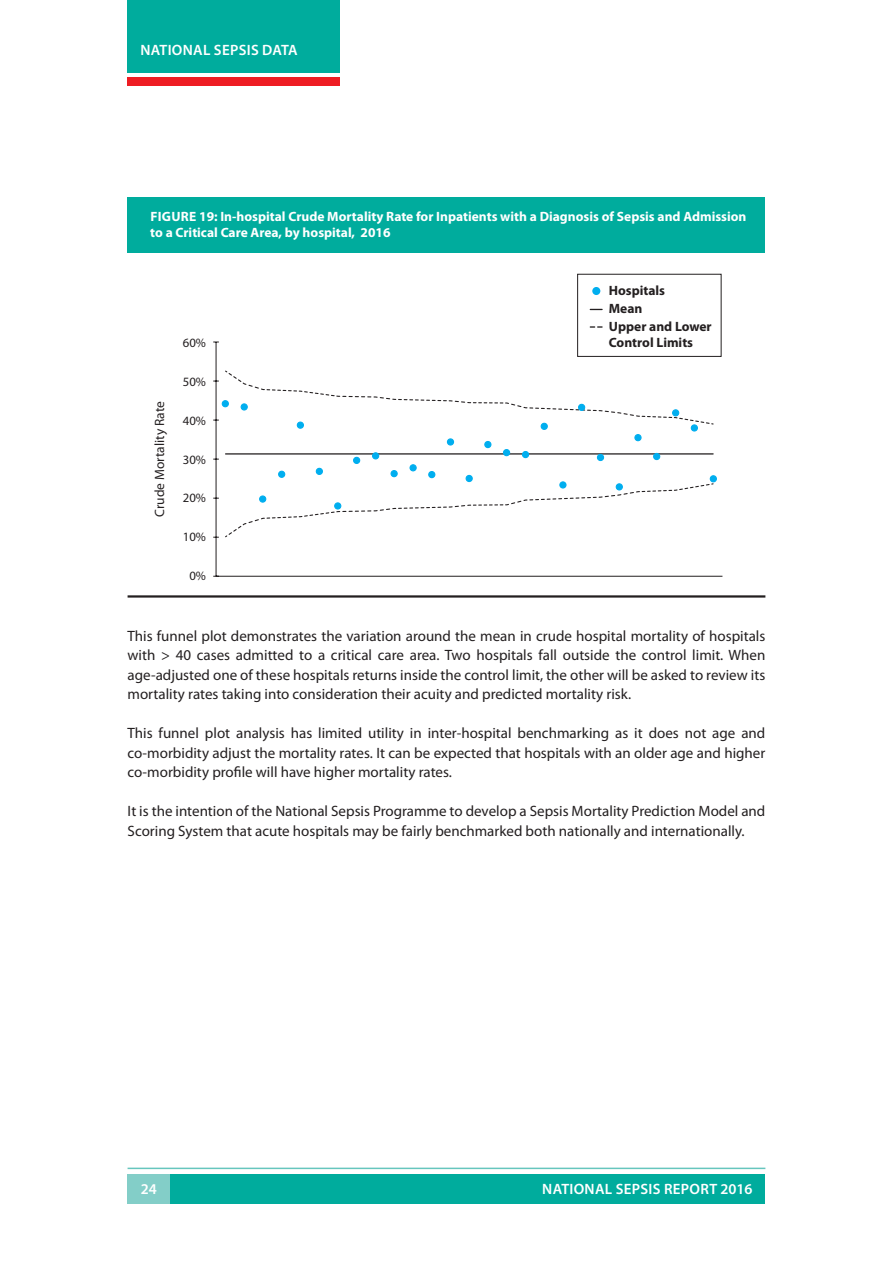
<style>
.page{position:relative;width:893px;height:1263px;background:#fff}
.page>*{position:absolute;margin:0;border:0;box-sizing:border-box;transform-origin:0 0}
.t1{font:15px/19.5px "Myriad Pro";color:#231f20;text-align:justify}
.t2{font:600 15px "Myriad Pro";letter-spacing:.02em;color:#fff}
.t3{font:700 13.5px/16.2px "Myriad Pro";color:#fff}
.t4{font:700 13.5px/17.5px "Myriad Pro";color:#231f20}
.t5{font:13.5px "Myriad Pro";color:#231f20}
.t6{font:12.75px "Myriad Pro";color:#231f20}
</style>
<div class="page">
<div style="left:128px;top:1174px;width:637px;height:29px;background:#00ac9d"></div>
<div style="left:128px;top:1174px;width:42px;height:29px;background:#83cec8"></div>
<hr style="left:128px;top:1167px;width:637px;height:2px;background:#66c6be">
<div style="left:128px;top:0;width:212px;height:72px;background:#00ac9d"></div>
<div style="left:128px;top:78px;width:212px;height:8px;background:#ee1d23"></div>
<hr style="left:128px;top:595px;width:637px;height:3px;background:#231f20">
<div style="left:128px;top:198px;width:637px;height:55px;background:#00ac9d"></div>
<svg style="left:590px;top:309px;width:12px;height:1px"></svg>
<svg style="left:590px;top:326px;width:12px;height:2px"></svg>
<div style="left:577px;top:274px;width:144px;height:83px;border:1px solid #231f20"></div>
<div style="left:592px;top:287px;width:8px;height:8px;background:#00aeef;border-radius:50%"></div>
<hr style="left:216px;top:342px;width:1px;height:234px;background:#231f20">
<hr style="left:216px;top:576px;width:506px;height:1px;background:#231f20">
<div style="left:372px;top:452px;width:7px;height:7px;border:1px solid #00aeef;border-radius:50%"></div>
<div style="left:447px;top:438px;width:7px;height:8px;border:1px solid #00aeef;border-radius:50%"></div>
<div style="left:485px;top:441px;width:6px;height:7px;background:#00aeef;border-radius:50%"></div>
<div style="left:484px;top:441px;width:7px;height:7px;border:1px solid #00aeef;border-radius:50%"></div>
<div style="left:503px;top:450px;width:7px;height:6px;background:#00aeef;border-radius:50%"></div>
<div style="left:503px;top:449px;width:7px;height:7px;border:1px solid #00aeef;border-radius:50%"></div>
<div style="left:522px;top:451px;width:7px;height:7px;border:1px solid #00aeef;border-radius:50%"></div>
<svg style="left:213px;top:453px;width:503px;height:85px"></svg>
<div style="left:710px;top:475px;width:7px;height:7px;border:1px solid #00aeef;border-radius:50%"></div>
<svg style="left:213px;top:370px;width:501px;height:75px"></svg>
<div style="left:672px;top:409px;width:7px;height:7px;border:1px solid #00aeef;border-radius:50%"></div>
<p class="t2" style="left:140px;top:40px;width:159px">NATIONAL SEPSIS DATA</p>
<p class="t3" style="left:150px;top:208px;width:598px">Figure 19: In-hospital Crude Mortality Rate for Inpatients with a Diagnosis of Sepsis and Admission to a Critical Care Area, by hospital, 2016</p>
<p class="t5" style="left:151px;top:517px;width:118px;rotate:-90deg">Crude Mortality Rate</p>
<p class="t6" style="left:183px;top:335px;width:25px">60%</p>
<p class="t6" style="left:183px;top:374px;width:25px">50%</p>
<p class="t6" style="left:183px;top:413px;width:25px">40%</p>
<p class="t6" style="left:183px;top:451px;width:25px">30%</p>
<p class="t6" style="left:183px;top:490px;width:25px">20%</p>
<p class="t6" style="left:183px;top:529px;width:25px">10%</p>
<p class="t6" style="left:189px;top:568px;width:18px">0%</p>
<p class="t4" style="left:609px;top:281px;width:58px">Hospitals</p>
<p class="t4" style="left:609px;top:299px;width:104px">Mean<br>Upper and Lower</p>
<p class="t4" style="left:609px;top:333px;width:86px">Control Limits</p>
<p class="t1" style="left:128px;top:626px;width:639px">This funnel plot demonstrates the variation around the mean in crude hospital mortality of hospitals with &gt; 40 cases admitted to a critical care area. Two hospitals fall outside the control limit. When age-adjusted one of these hospitals returns inside the control limit, the other will be asked to review its mortality rates taking into consideration their acuity and predicted mortality risk.</p>
<p class="t1" style="left:128px;top:723px;width:639px">This funnel plot analysis has limited utility in inter-hospital benchmarking as it does not age and co-morbidity adjust the mortality rates. It can be expected that hospitals with an older age and higher co-morbidity profile will have higher mortality rates.</p>
<p class="t1" style="left:128px;top:801px;width:639px">It is the intention of the National Sepsis Programme to develop a Sepsis Mortality Prediction Model and<br>Scoring System that acute hospitals may be fairly benchmarked both nationally and internationally.</p>
<p class="t2" style="left:141px;top:1179px;width:18px">24</p>
<p class="t2" style="left:542px;top:1179px;width:20px">NATIONA</p>
<p class="t2" style="left:605px;top:1179px;width:27px">L SEPSIS</p>
<p class="t2" style="left:664px;top:1179px;width:19px">REPORT</p>
<p class="t2" style="left:720px;top:1179px;width:34px">2016</p>
</div>
